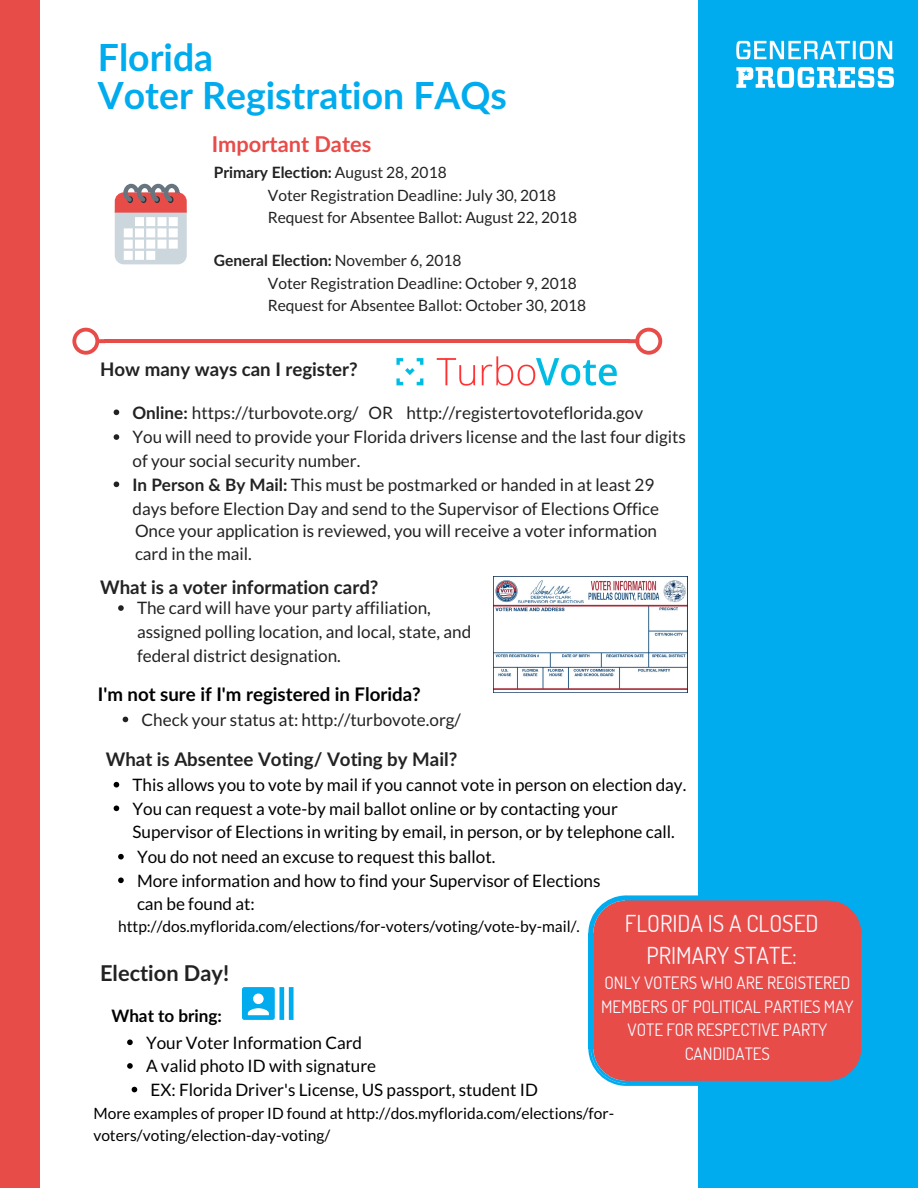
<style>
.page{position:relative;width:918px;height:1188px;background:#fff}
.page>*{position:absolute;margin:0;border:0;box-sizing:border-box;transform-origin:0 0}
.t1{font:700 37.35px/38.2px "Lato";color:#00abee}
.t2{font:23.4px/32.7px "Dosis";color:#f8f9ff;text-align:center}
.t3{font:700 21.75px "Lato";color:#e84c49}
.t4{font:700 21.75px "Lato";color:#222}
.t5{font:700 18.75px "Lato";color:#222}
.t6{font:700 18.75px "Lato";color:#000}
.t7{font:17.1px/24.2px "Lato";color:#222}
.t8{font:17.1px/23.7px "Lato";color:#000}
.t9{font:17.1px/23.7px "Dosis";color:#f8f9ff;text-align:center}
.t10{font:700 17.1px "Lato";color:#000}
.t11{font:15.6px/23.7px "Lato";color:#222}
.t12{font:15.6px/21.3px "Lato";color:#000}
.s1{font-weight:700}
</style>
<div class="page">
<svg style="left:118px;top:854px;width:6px;height:6px"></svg>
<svg style="left:118px;top:878px;width:6px;height:5px"></svg>
<div style="left:0;top:0;width:39px;height:1188px;background:#e84c49"></div>
<div style="left:699px;top:0;width:219px;height:1188px;background:#00abee"></div>
<img style="left:737px;top:40px;width:156px;height:48px">
<hr style="left:104px;top:339px;width:525px;height:4px;background:#e84c49">
<svg style="left:72px;top:328px;width:33px;height:27px"></svg>
<svg style="left:628px;top:328px;width:34px;height:27px"></svg>
<svg style="left:115px;top:184px;width:72px;height:80px"></svg>
<div style="left:626px;top:933px;width:203px;height:115px;background:#e84c49"></div>
<div style="left:593px;top:933px;width:33px;height:115px;background:#e84c49"></div>
<div style="left:588px;top:933px;width:5px;height:115px;background:#00abee"></div>
<svg style="left:588px;top:1048px;width:274px;height:38px;background:#c2616a"></svg>
<div style="left:829px;top:933px;width:33px;height:115px;background:#e84c49"></div>
<svg style="left:588px;top:895px;width:274px;height:38px;background:#c1636c"></svg>
<svg style="left:123px;top:717px;width:5px;height:5px"></svg>
<svg style="left:114px;top:410px;width:5px;height:5px"></svg>
<svg style="left:114px;top:434px;width:5px;height:6px"></svg>
<svg style="left:114px;top:482px;width:5px;height:5px"></svg>
<svg style="left:127px;top:1040px;width:6px;height:5px"></svg>
<svg style="left:127px;top:1063px;width:6px;height:6px"></svg>
<svg style="left:132px;top:1087px;width:5px;height:5px"></svg>
<svg style="left:118px;top:605px;width:6px;height:6px"></svg>
<svg style="left:242px;top:987px;width:52px;height:33px"></svg>
<img style="left:494px;top:576px;width:193px;height:117px">
<svg style="left:114px;top:782px;width:5px;height:6px"></svg>
<svg style="left:114px;top:806px;width:5px;height:5px"></svg>
<img style="left:396px;top:357px;width:220px;height:29px">
<h1 class="t1" style="left:98px;top:37px;width:411px">Florida<br>Voter Registration FAQs</h1>
<p class="t3" style="left:212px;top:130px;width:161px">Important Dates</p>
<p class="t11" style="left:268px;top:160px;width:290px;text-indent:-54px"><span class="s1">Primary Election:</span> August 28, 2018<br>Voter Registration Deadline: July 30, 2018</p>
<p class="t11" style="left:268px;top:205px;width:311px">Request for Absentee Ballot: August 22, 2018</p>
<p class="t11" style="left:268px;top:248px;width:311px;text-indent:-54px"><span class="s1">General Election:</span> November 6, 2018<br>Voter Registration Deadline: October 9, 2018</p>
<p class="t11" style="left:268px;top:293px;width:320px">Request for Absentee Ballot: October 30, 2018</p>
<p class="t5" style="left:100px;top:357px;width:259px">How many ways can I register?</p>
<p class="t7" style="left:133px;top:400px;width:555px"><span class="s1">Online:</span> https://turbovote.org/ OR http://registertovoteflorida.gov<br>You will need to provide your Florida drivers license and the last four digits of your social security number.<br><span class="s1">In Person &amp; By Mail:</span> This must be postmarked or handed in at least 29 days before Election Day and send to the Supervisor of Elections Office</p>
<p class="t7" style="left:135px;top:518px;width:524px;line-height:23.7px">Once your application is reviewed, you will receive a voter information card in the mail.</p>
<p class="t5" style="left:100px;top:575px;width:280px">What is a voter information card?</p>
<p class="t7" style="left:137px;top:596px;width:336px;line-height:23.7px">The card will have your party affiliation, assigned polling location, and local, state, and federal district designation.</p>
<p class="t6" style="left:98px;top:682px;width:325px">I'm not sure if I'm registered in Florida?</p>
<p class="t7" style="left:142px;top:707px;width:321px">Check your status at: http://turbovote.org/</p>
<p class="t5" style="left:106px;top:748px;width:353px">What is Absentee Voting/ Voting by Mail?</p>
<p class="t8" style="left:133px;top:772px;width:555px">This allows you to vote by mail if you cannot vote in person on election day.<br>You can request a vote-by mail ballot online or by contacting your<br>Supervisor of Elections in writing by email, in person, or by telephone call.</p>
<p class="t8" style="left:137px;top:844px;width:465px">You do not need an excuse to request this ballot.<br>More information and how to find your Supervisor of Elections can be found at:</p>
<p class="t12" style="left:118px;top:915px;width:463px">http://dos.myflorida.com/elections/for-voters/voting/vote-by-mail/.</p>
<p class="t4" style="left:100px;top:960px;width:131px">Election Day!</p>
<p class="t10" style="left:111px;top:1005px;width:112px">What to bring:</p>
<p class="t8" style="left:146px;top:1030px;width:393px">Your Voter Information Card<br>A valid photo ID with signature<br>EX: Florida Driver's License, US passport, student ID</p>
<h2 class="t2" style="left:625px;top:906px;width:195px">FLORIDA IS A CLOSED<br>PRIMARY STATE:</h2>
<p class="t9" style="left:601px;top:970px;width:254px">ONLY VOTERS WHO ARE REGISTERED<br>MEMBERS OF POLITICAL PARTIES MAY<br>VOTE FOR RESPECTIVE PARTY<br>CANDIDATES</p>
<p class="t12" style="left:93px;top:1103px;width:522px">More examples of proper ID found at http://dos.myflorida.com/elections/for&shy;voters/voting/election-day-voting/</p>
</div>
